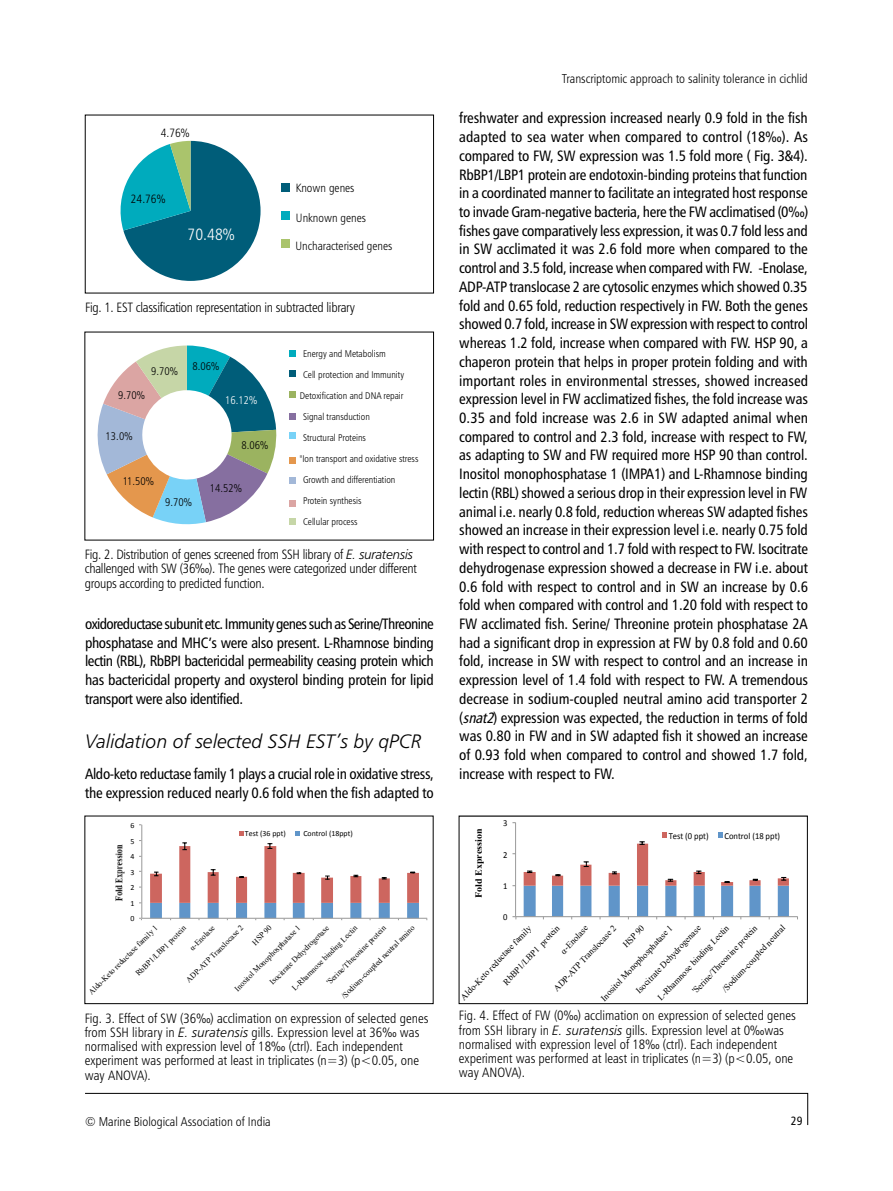
<style>
.page{position:relative;width:893px;height:1191px;background:#fff}
.page>*{position:absolute;margin:0;border:0;box-sizing:border-box;transform-origin:0 0}
.t1{font:19.5px "Humanist 777 BT Light Italic B";color:#000}
.t2{font:16.35px "Humanist 777 BT Light Condensed B";color:#fff}
.t3{font:15px/18.8px "Humanist 777 BT Roman Condensed B";letter-spacing:-.015em;color:#000;text-align:justify}
.t4{font:13.5px/14.2px "Humanist 777 BT Light Condensed B";color:#000}
.t5{font:13.5px/14.2px "Humanist 777 BT Light Condensed B";letter-spacing:-.02em;color:#000}
.t6{font:12.75px "Humanist 777 BT Light Condensed B";color:#000}
.t7{font:12px "Humanist 777 BT Light Condensed B";color:#000}
.t8{font:12px "Humanist 777 BT Roman Condensed B";color:#000}
.t9{font:11.1px "Humanist 777 BT Light Condensed B";color:#000}
.t10{font:11.1px "Humanist 777 BT Light Condensed B";color:#fff}
.t11{font:9.75px "Humanist 777 BT Light Condensed B";color:#000}
.t12{font:700 9.45px "Times New Roman";color:#000;scale:1.06 1}
.t13{font:9.15px "Calibri";color:#000;scale:.94 1}
.t14{font:8.85px "Times New Roman";color:#000}
.t15{font:7.95px "Times New Roman";color:#000}
.t16{font:7.95px "Calibri";color:#000}
.s1{font-family:"Humanist 777 BT Light Italic B"}
.s2{font-style:italic}
</style>
<div class="page">
<svg style="left:85px;top:1093px;width:723px;height:32px"></svg>
<svg style="left:139px;top:824px;width:289px;height:97px"></svg>
<img style="left:115px;top:844px;width:10px;height:57px">
<svg style="left:512px;top:822px;width:286px;height:98px"></svg>
<svg style="left:121px;top:141px;width:140px;height:140px"></svg>
<div style="left:282px;top:183px;width:8px;height:9px;background:#005d79"></div>
<div style="left:282px;top:211px;width:8px;height:9px;background:#00abbd"></div>
<div style="left:282px;top:239px;width:8px;height:9px;background:#aac46c"></div>
<svg style="left:98px;top:345px;width:179px;height:180px"></svg>
<div style="left:290px;top:350px;width:6px;height:7px;background:#00abbd"></div>
<svg style="left:290px;top:370px;width:6px;height:6px"></svg>
<div style="left:290px;top:391px;width:6px;height:7px;background:#9bb360"></div>
<div style="left:290px;top:413px;width:6px;height:7px;background:#866fa0"></div>
<div style="left:290px;top:432px;width:6px;height:7px;background:#78d2f7"></div>
<svg style="left:290px;top:457px;width:6px;height:6px"></svg>
<div style="left:290px;top:477px;width:6px;height:7px;background:#a3b8d8"></div>
<div style="left:290px;top:500px;width:6px;height:7px;background:#dba5a3"></div>
<div style="left:290px;top:518px;width:6px;height:7px;background:#c6d6a7"></div>
<p class="t7" style="left:161px;top:126px;width:30px">4.76%</p>
<p class="t7" style="left:131px;top:191px;width:36px">24.76%</p>
<p class="t2" style="left:188px;top:225px;width:49px">70.48%</p>
<p class="t7" style="left:296px;top:181px;width:60px">Known genes</p>
<p class="t7" style="left:296px;top:210px;width:72px">Unknown genes</p>
<p class="t7" style="left:296px;top:238px;width:98px">Uncharacterised genes</p>
<p class="t5" style="left:85px;top:300px;width:272px">Fig. 1. EST classification representation in subtracted library</p>
<p class="t9" style="left:151px;top:365px;width:28px">9.70%</p>
<p class="t9" style="left:118px;top:389px;width:28px">9.70%</p>
<p class="t9" style="left:106px;top:429px;width:28px">13.0%</p>
<p class="t9" style="left:123px;top:475px;width:33px">11.50%</p>
<p class="t9" style="left:193px;top:359px;width:28px">8.06%</p>
<p class="t10" style="left:225px;top:393px;width:34px">16.12%</p>
<p class="t9" style="left:242px;top:438px;width:28px">8.06%</p>
<p class="t9" style="left:210px;top:481px;width:34px">14.52%</p>
<p class="t9" style="left:165px;top:495px;width:28px">9.70%</p>
<p class="t11" style="left:303px;top:347px;width:84px">Energy and Metabolism</p>
<p class="t11" style="left:303px;top:368px;width:103px">Cell protection and Immunity</p>
<p class="t11" style="left:300px;top:389px;width:105px">Detoxification and DNA repair</p>
<p class="t11" style="left:303px;top:410px;width:68px">Signal transduction</p>
<p class="t11" style="left:303px;top:431px;width:64px">Structural Proteins</p>
<p class="t11" style="left:300px;top:452px;width:120px">"Ion transport and oxidative stress</p>
<p class="t11" style="left:303px;top:473px;width:94px">Growth and differentiation</p>
<p class="t11" style="left:303px;top:495px;width:60px">Protein synthesis</p>
<p class="t11" style="left:303px;top:516px;width:56px">Cellular process</p>
<p class="t5" style="left:85px;top:547px;width:334px">Fig. 2. Distribution of genes screened from SSH library of <span class="s1">E. suratensis </span>challenged with SW (36‰). The genes were categorized under different groups according to predicted function.</p>
<p class="t3" style="left:85px;top:614px;width:350px">oxidoreductase subunit etc. Immunity genes such as Serine/Threonine phosphatase and MHC’s were also present. L-Rhamnose binding lectin (RBL), RbBPI bactericidal permeability ceasing protein which has bactericidal property and oxysterol binding protein for lipid transport were also identified.</p>
<h1 class="t1" style="left:85px;top:729px;width:338px">Validation of selected SSH EST’s by qPCR</h1>
<p class="t3" style="left:85px;top:764px;width:350px">Aldo-keto reductase family 1 plays a crucial role in oxidative stress, the expression reduced nearly 0.6 fold when the fish adapted to</p>
<p class="t16" style="left:130px;top:820px;width:5px">6</p>
<p class="t16" style="left:130px;top:836px;width:5px">5</p>
<p class="t16" style="left:130px;top:851px;width:5px">4</p>
<p class="t16" style="left:130px;top:867px;width:5px">3</p>
<p class="t16" style="left:130px;top:882px;width:5px">2</p>
<p class="t16" style="left:130px;top:898px;width:5px">1</p>
<p class="t16" style="left:130px;top:913px;width:5px">0</p>
<p class="t16" style="left:245px;top:829px;width:42px">Test (36 ppt)</p>
<p class="t16" style="left:303px;top:829px;width:51px">Control (18ppt)</p>
<p class="t15" style="left:184px;top:977px;width:79px;rotate:-45deg">ADP-ATP Translocase 2</p>
<p class="t15" style="left:250px;top:940px;width:26px;rotate:-45deg">HSP 90</p>
<p class="t15" style="left:86px;top:989px;width:95px;rotate:-45deg">Aldo-Keto reductase family 1</p>
<p class="t15" style="left:232px;top:986px;width:91px;rotate:-45deg">Inositol Monophosphatase 1</p>
<p class="t15" style="left:290px;top:985px;width:90px;rotate:-45deg">L-Rhamnose binding Lectin</p>
<p class="t15" style="left:324px;top:979px;width:82px;rotate:-45deg">'Serine/Threonine protein</p>
<p class="t15" style="left:133px;top:970px;width:69px;rotate:-45deg">RbBP1/LBP1 protein</p>
<p class="t15" style="left:187px;top:945px;width:33px;rotate:-45deg">α-Enolase</p>
<p class="t15" style="left:267px;top:979px;width:82px;rotate:-45deg">Isocitrate Dehydrogenase</p>
<p class="t15" style="left:339px;top:993px;width:101px;rotate:-45deg">/Sodium-coupled neutral amino</p>
<p class="t6" style="left:562px;top:71px;width:247px">Transcriptomic approach to salinity tolerance in cichlid</p>
<p class="t3" style="left:459px;top:108px;width:350px">freshwater and expression increased nearly 0.9 fold in the fish adapted to sea water when compared to control (18‰). As compared to FW, SW expression was 1.5 fold more ( Fig. 3&amp;4).<br>RbBP1/LBP1 protein are endotoxin-binding proteins that function in a coordinated manner to facilitate an integrated host response to invade Gram-negative bacteria, here the FW acclimatised (0‰) fishes gave comparatively less expression, it was 0.7 fold less and in SW acclimated it was 2.6 fold more when compared to the control and 3.5 fold, increase when compared with FW. α-Enolase, ADP-ATP translocase 2 are cytosolic enzymes which showed 0.35 fold and 0.65 fold, reduction respectively in FW. Both the genes showed 0.7 fold, increase in SW expression with respect to control whereas 1.2 fold, increase when compared with FW. HSP 90, a chaperon protein that helps in proper protein folding and with important roles in environmental stresses, showed increased expression level in FW acclimatized fishes, the fold increase was 0.35 and fold increase was 2.6 in SW adapted animal when compared to control and 2.3 fold, increase with respect to FW, as adapting to SW and FW required more HSP 90 than control.<br>Inositol monophosphatase 1 (IMPA1) and L-Rhamnose binding lectin (RBL) showed a serious drop in their expression level in FW animal i.e. nearly 0.8 fold, reduction whereas SW adapted fishes showed an increase in their expression level i.e. nearly 0.75 fold with respect to control and 1.7 fold with respect to FW. Isocitrate dehydrogenase expression showed a decrease in FW i.e. about 0.6 fold with respect to control and in SW an increase by 0.6 fold when compared with control and 1.20 fold with respect to FW acclimated fish. Serine/ Threonine protein phosphatase 2A had a significant drop in expression at FW by 0.8 fold and 0.60 fold, increase in SW with respect to control and an increase in expression level of 1.4 fold with respect to FW. A tremendous decrease in sodium-coupled neutral amino acid transporter 2 (<span class="s2">snat2</span>) expression was expected, the reduction in terms of fold was 0.80 in FW and in SW adapted fish it showed an increase of 0.93 fold when compared to control and showed 1.7 fold, increase with respect to FW.</p>
<p class="t12" style="left:472px;top:898px;width:67px;rotate:-90deg">Fold Expression</p>
<p class="t13" style="left:503px;top:817px;width:6px">3</p>
<p class="t13" style="left:503px;top:848px;width:6px">2</p>
<p class="t13" style="left:503px;top:880px;width:6px">1</p>
<p class="t13" style="left:503px;top:911px;width:6px">0</p>
<p class="t13" style="left:669px;top:829px;width:44px">Test (0 ppt)</p>
<p class="t13" style="left:724px;top:829px;width:61px">Control (18 ppt)</p>
<p class="t14" style="left:719px;top:986px;width:89px;rotate:-47deg">/Sodium-coupled neutral</p>
<p class="t14" style="left:551px;top:986px;width:88px;rotate:-47deg">ADP-ATP Translocase 2</p>
<p class="t14" style="left:620px;top:942px;width:28px;rotate:-47deg">HSP 90</p>
<p class="t14" style="left:598px;top:995px;width:102px;rotate:-47deg">Inositol Monophosphatase 1</p>
<p class="t14" style="left:655px;top:995px;width:101px;rotate:-47deg">L-Rhamnose binding Lectin</p>
<p class="t14" style="left:689px;top:988px;width:92px;rotate:-47deg">'Serine/Threonine protein</p>
<p class="t14" style="left:500px;top:979px;width:80px;rotate:-47deg">RbBP1/LBP1 protein</p>
<p class="t14" style="left:558px;top:948px;width:37px;rotate:-47deg">α-Enolase</p>
<p class="t14" style="left:633px;top:988px;width:92px;rotate:-47deg">Isocitrate Dehydrogenase</p>
<p class="t14" style="left:458px;top:994px;width:100px;rotate:-47deg">Aldo-Keto reductase family</p>
<p class="t4" style="left:85px;top:1010px;width:345px">Fig. 3. Effect of SW (36‰) acclimation on expression of selected genes from SSH library in <span class="s1">E. suratensis</span> gills. Expression level at 36‰ was normalised with expression level of 18‰ (ctrl). Each independent experiment was performed at least in triplicates (n=3) (p&lt;0.05, one way ANOVA).</p>
<p class="t4" style="left:459px;top:1008px;width:338px">Fig. 4. Effect of FW (0‰) acclimation on expression of selected genes from SSH library in <span class="s1">E. suratensis</span> gills. Expression level at 0‰was normalised with expression level of 18‰ (ctrl). Each independent experiment was performed at least in triplicates (n=3) (p&lt;0.05, one way ANOVA).</p>
<p class="t6" style="left:85px;top:1114px;width:187px">© Marine Biological Association of India</p>
<p class="t8" style="left:791px;top:1113px;width:13px">29</p>
</div>
